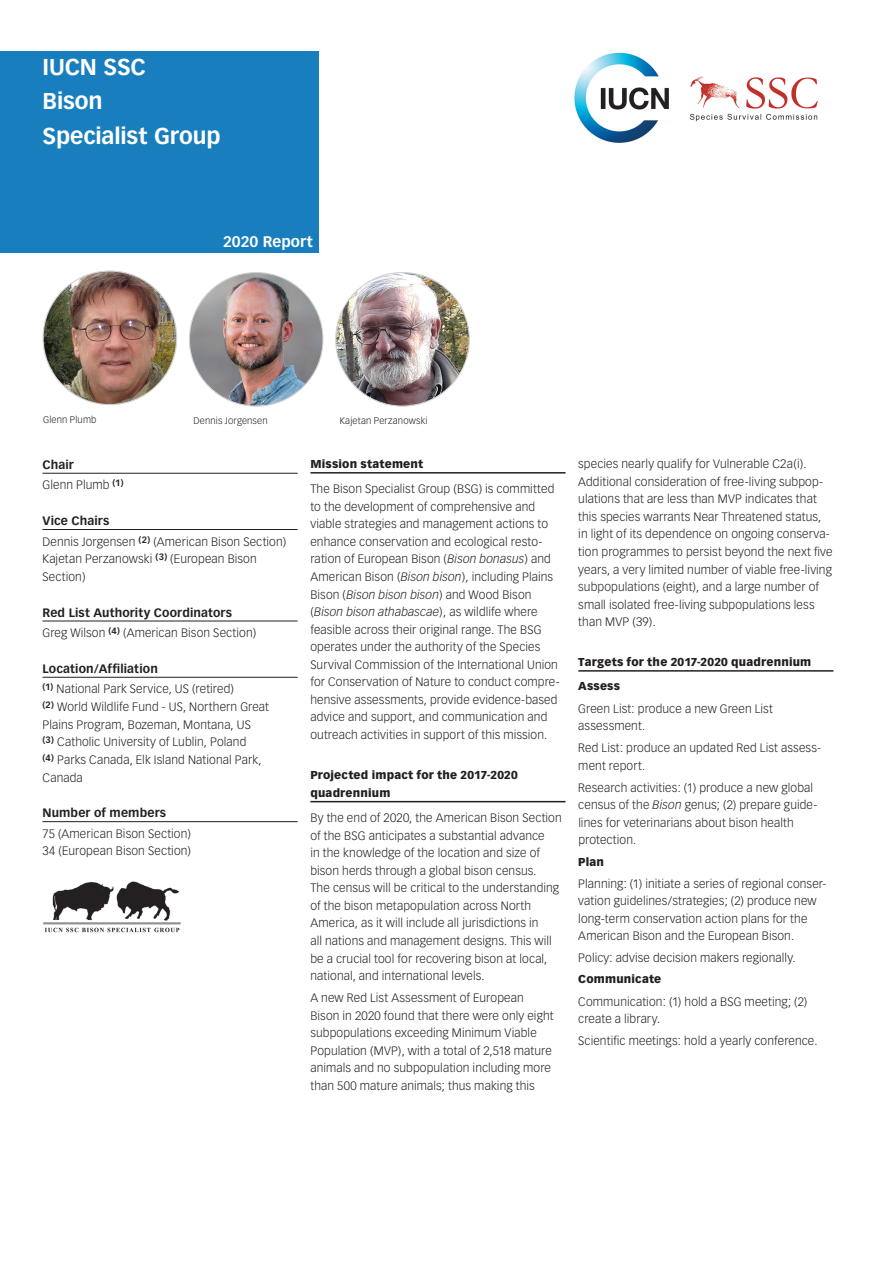
<style>
.page{position:relative;width:893px;height:1263px;background:#fff}
.page>*{position:absolute;margin:0;border:0;box-sizing:border-box;transform-origin:0 0}
.t1{font:700 22.5px/34.5px "Vectora LH";letter-spacing:-.005em;color:#fff}
.t2{font:700 15px "Vectora LH";color:#fff}
.t3{font:300 12px/17.5px "Vectora LH";letter-spacing:.01em;color:#231f20}
.t4{font:700 12px "Vectora LH";letter-spacing:.01em;color:#231f20}
.t5{font:900 11.25px/18px "Vectora LH";letter-spacing:.015em;color:#231f20}
.t6{font:300 9.45px "Vectora LH";letter-spacing:.015em;color:#231f20}
.s1{font-weight:700}
.s2{font-style:italic}
</style>
<div class="page">
<div style="left:0;top:51px;width:319px;height:202px;background:#197ebe"></div>
<img style="left:43px;top:271px;width:134px;height:134px;border-radius:67px">
<img style="left:574px;top:52px;width:244px;height:91px">
<hr style="left:43px;top:473px;width:255px;height:1px;background:#231f20">
<hr style="left:43px;top:529px;width:255px;height:1px;background:#231f20">
<hr style="left:43px;top:621px;width:255px;height:1px;background:#231f20">
<hr style="left:43px;top:677px;width:255px;height:1px;background:#231f20">
<hr style="left:43px;top:821px;width:255px;height:1px;background:#231f20">
<hr style="left:310px;top:472px;width:256px;height:2px;background:#231f20">
<hr style="left:310px;top:801px;width:256px;height:1px;background:#231f20">
<hr style="left:578px;top:670px;width:255px;height:2px;background:#231f20">
<img style="left:43px;top:881px;width:138px;height:52px">
<img style="left:189px;top:273px;width:134px;height:133px;border-radius:67px">
<img style="left:336px;top:273px;width:133px;height:133px;border-radius:67px">
<h1 class="t1" style="left:43px;top:50px;width:179px">IUCN SSC<br>Bison<br>Specialist Group</h1>
<p class="t2" style="left:223px;top:232px;width:91px">2020 Report</p>
<p class="t6" style="left:43px;top:414px;width:55px">Glenn Plumb</p>
<p class="t6" style="left:194px;top:416px;width:76px">Dennis Jorgensen</p>
<p class="t6" style="left:340px;top:416px;width:89px">Kajetan Perzanowski</p>
<p class="t3" style="left:43px;top:454px;width:83px;line-height:20.7px"><span class="s1">Chair<br></span>Glenn Plumb <sup>(1)</sup></p>
<p class="t3" style="left:43px;top:511px;width:245px;line-height:20.5px"><span class="s1">Vice Chairs<br></span>Dennis Jorgensen <sup>(2)</sup> (American Bison Section)</p>
<p class="t3" style="left:43px;top:550px;width:216px">Kajetan Perzanowski <sup>(3)</sup> (European Bison<br>Section)</p>
<p class="t3" style="left:43px;top:602px;width:215px;line-height:20.5px"><span class="s1">Red List Authority Coordinators<br></span>Greg Wilson <sup>(4)</sup> (American Bison Section)</p>
<p class="t3" style="left:43px;top:658px;width:193px;line-height:20.5px"><span class="s1">Location/Affiliation<br></span><sup>(1)</sup> National Park Service, US (retired)</p>
<p class="t3" style="left:43px;top:698px;width:228px"><sup>(2)</sup> World Wildlife Fund - US, Northern Great Plains Program, Bozeman, Montana, US<br><sup>(3)</sup> Catholic University of Lublin, Poland<br><sup>(4)</sup> Parks Canada, Elk Island National Park, Canada</p>
<p class="t4" style="left:43px;top:806px;width:125px">Number of members</p>
<p class="t3" style="left:43px;top:825px;width:150px">75 (American Bison Section)<br>34 (European Bison Section)</p>
<p class="t5" style="left:310px;top:455px;width:114px">Mission statement</p>
<p class="t3" style="left:310px;top:480px;width:251px">The Bison Specialist Group (BSG) is committed to the development of comprehensive and viable strategies and management actions to enhance conservation and ecological resto&shy;ration of European Bison (<span class="s2">Bison bonasus</span>) and American Bison (<span class="s2">Bison bison</span>), including Plains Bison (<span class="s2">Bison bison bison</span>) and Wood Bison (<span class="s2">Bison bison athabascae</span>), as wildlife where feasible across their original range. The BSG operates under the authority of the Species Survival Commission of the International Union for Conservation of Nature to conduct compre&shy;hensive assessments, provide evidence-based advice and support, and communication and outreach activities in support of this mission.</p>
<p class="t5" style="left:310px;top:766px;width:209px">Projected impact for the 2017-2020 quadrennium</p>
<p class="t3" style="left:310px;top:809px;width:253px">By the end of 2020, the American Bison Section of the BSG anticipates a substantial advance<br>in the knowledge of the location and size of bison herds through a global bison census.<br>The census will be critical to the understanding of the bison metapopulation across North America, as it will include all jurisdictions in<br>all nations and management designs. This will be a crucial tool for recovering bison at local, national, and international levels.</p>
<p class="t3" style="left:310px;top:989px;width:245px">A new Red List Assessment of European Bison in 2020 found that there were only eight subpopulations exceeding Minimum Viable Population (MVP), with a total of 2,518 mature animals and no subpopulation including more than 500 mature animals; thus making this</p>
<p class="t3" style="left:578px;top:455px;width:256px">species nearly qualify for Vulnerable C2a(i).<br>Additional consideration of free-living subpop&shy;ulations that are less than MVP indicates that this species warrants Near Threatened status, in light of its dependence on ongoing conserva&shy;tion programmes to persist beyond the next five years, a very limited number of viable free-living subpopulations (eight), and a large number of small isolated free-living subpopulations less than MVP (39).</p>
<p class="t5" style="left:578px;top:650px;width:234px;line-height:24.2px">Targets for the 2017-2020 quadrennium<br>Assess</p>
<p class="t3" style="left:578px;top:700px;width:196px">Green List: produce a new Green List assessment.</p>
<p class="t3" style="left:578px;top:739px;width:244px">Red List: produce an updated Red List assess&shy;ment report.</p>
<p class="t3" style="left:578px;top:779px;width:241px">Research activities: (1) produce a new global census of the <span class="s2">Bison</span> genus; (2) prepare guide&shy;lines for veterinarians about bison health protection.</p>
<p class="t5" style="left:578px;top:852px;width:27px">Plan</p>
<p class="t3" style="left:578px;top:875px;width:250px">Planning: (1) initiate a series of regional conser&shy;vation guidelines/strategies; (2) produce new long-term conservation action plans for the American Bison and the European Bison.</p>
<p class="t3" style="left:578px;top:949px;width:219px">Policy: advise decision makers regionally.</p>
<p class="t5" style="left:578px;top:970px;width:85px">Communicate</p>
<p class="t3" style="left:578px;top:993px;width:231px">Communication: (1) hold a BSG meeting; (2) create a library.</p>
<p class="t3" style="left:578px;top:1032px;width:241px">Scientific meetings: hold a yearly conference.</p>
</div>
